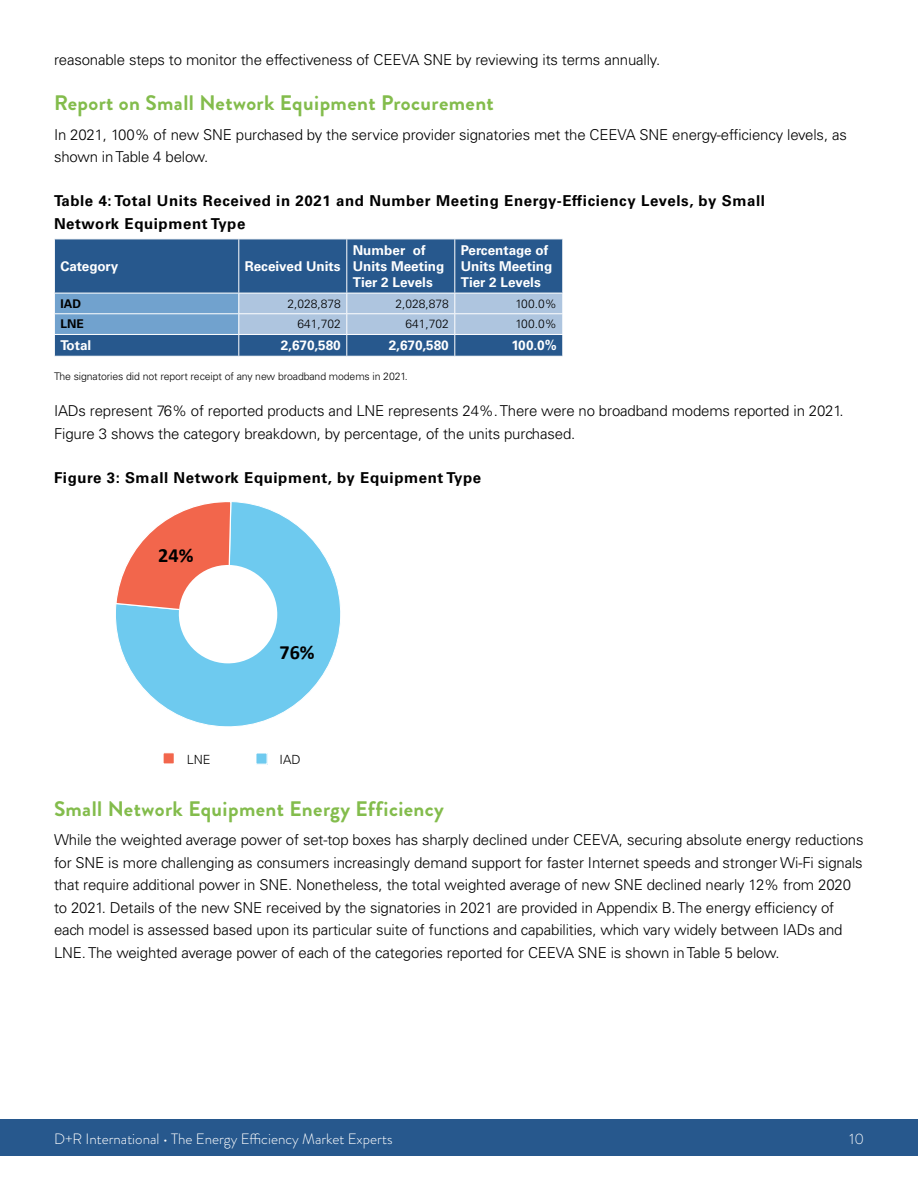
<style>
.page{position:relative;width:918px;height:1188px;background:#fff}
.page>*{position:absolute;margin:0;border:0;box-sizing:border-box;transform-origin:0 0}
.Heading_3{font:700 21px "Brandon Grotesque";letter-spacing:.02em;color:#83bc4c}
.t1{font:700 20.25px "Calibri";color:#000}
.Body_Text{font:300 15px/22.5px "Univers LT Std";letter-spacing:-.01em;color:#000}
.figure_table_head{font:700 15px/22.5px "Univers LT Std";letter-spacing:.04em;color:#000}
.t2{font:300 15px "Brandon Grotesque";color:#fff}
.t3{font:700 13.5px/16.2px "Univers LT Std";color:#fff}
.t4{font:300 12.6px "Univers LT Std";color:#000}
.Notes{font:300 12px "Univers LT Std";color:#000}
.Y_Axis_Titles{font:700 12px "Univers LT Std";color:#000}
.t5{font:300 10.5px "Univers LT Std";letter-spacing:-.01em;color:#000}
</style>
<div class="page">
<div style="left:0;top:1120px;width:918px;height:36px;background:#27588d"></div>
<div style="left:55px;top:240px;width:507px;height:53px;background:#27588d"></div>
<hr style="left:238px;top:239px;width:1px;height:54px;background:#fff">
<hr style="left:346px;top:239px;width:1px;height:54px;background:#fff">
<hr style="left:454px;top:239px;width:1px;height:54px;background:#fff">
<svg style="left:54px;top:293px;width:509px;height:63px;background:#789cc2"></svg>
<svg style="left:128px;top:514px;width:213px;height:213px"></svg>
<svg style="left:116px;top:502px;width:162px;height:162px"></svg>
<div style="left:163px;top:753px;width:11px;height:11px;background:#f2664c"></div>
<div style="left:162px;top:752px;width:13px;height:13px;border:1px solid #fff"></div>
<div style="left:256px;top:753px;width:11px;height:11px;background:#6ecaef"></div>
<div style="left:255px;top:752px;width:13px;height:13px;border:1px solid #fff"></div>
<p class="Body_Text" style="left:54px;top:48px;width:608px">reasonable steps to monitor the effectiveness of CEEVA SNE by reviewing its terms annually.</p>
<p class="Heading_3" style="left:54px;top:88px;width:441px">Report on Small Network Equipment Procurement</p>
<p class="Body_Text" style="left:54px;top:123px;width:794px">In 2021, 100% of new SNE purchased by the service provider signatories met the CEEVA SNE energy-efficiency levels, as shown in Table 4 below.</p>
<p class="figure_table_head" style="left:54px;top:190px;width:712px">Table 4: Total Units Received in 2021 and Number Meeting Energy-Efficiency Levels, by Small<br>Network Equipment Type</p>
<p class="t3" style="left:60px;top:258px;width:59px">Category</p>
<p class="t3" style="left:245px;top:258px;width:97px">Received Units</p>
<p class="t3" style="left:353px;top:242px;width:93px">Number of<br>Units Meeting<br>Tier 2 Levels</p>
<p class="t3" style="left:461px;top:242px;width:93px">Percentage of<br>Units Meeting<br>Tier 2 Levels</p>
<p class="Y_Axis_Titles" style="left:60px;top:297px;width:22px">IAD</p>
<p class="Notes" style="left:287px;top:296px;width:55px">2,028,878</p>
<p class="Notes" style="left:395px;top:296px;width:55px">2,028,878</p>
<p class="Notes" style="left:515px;top:296px;width:43px">100.0%</p>
<p class="Y_Axis_Titles" style="left:60px;top:317px;width:25px">LNE</p>
<p class="Notes" style="left:297px;top:317px;width:45px">641,702</p>
<p class="Notes" style="left:405px;top:317px;width:45px">641,702</p>
<p class="Notes" style="left:515px;top:317px;width:43px">100.0%</p>
<p class="t3" style="left:60px;top:337px;width:32px">Total</p>
<p class="t3" style="left:281px;top:337px;width:62px">2,670,580</p>
<p class="t3" style="left:389px;top:337px;width:62px">2,670,580</p>
<p class="t3" style="left:512px;top:337px;width:47px">100.0%</p>
<p class="t5" style="left:54px;top:370px;width:355px">The signatories did not report receipt of any new broadband modems in 2021.</p>
<p class="Body_Text" style="left:54px;top:399px;width:791px">IADs represent 76% of reported products and LNE represents 24%. There were no broadband modems reported in 2021.<br>Figure 3 shows the category breakdown, by percentage, of the units purchased.</p>
<p class="figure_table_head" style="left:54px;top:466px;width:429px">Figure 3: Small Network Equipment, by Equipment Type</p>
<p class="t1" style="left:158px;top:541px;width:37px">24%</p>
<p class="t1" style="left:279px;top:638px;width:37px">76%</p>
<p class="t4" style="left:187px;top:751px;width:25px">LNE</p>
<p class="t4" style="left:280px;top:752px;width:23px">IAD</p>
<p class="Heading_3" style="left:54px;top:794px;width:392px">Small Network Equipment Energy Efficiency</p>
<p class="Body_Text" style="left:54px;top:829px;width:811px">While the weighted average power of set-top boxes has sharply declined under CEEVA, securing absolute energy reductions for SNE is more challenging as consumers increasingly demand support for faster Internet speeds and stronger Wi-Fi signals that require additional power in SNE. Nonetheless, the total weighted average of new SNE declined nearly 12% from 2020 to 2021. Details of the new SNE received by the signatories in 2021 are provided in Appendix B. The energy efficiency of each model is assessed based upon its particular suite of functions and capabilities, which vary widely between IADs and LNE. The weighted average power of each of the categories reported for CEEVA SNE is shown in Table 5 below.</p>
<p class="t2" style="left:54px;top:1128px;width:340px">D+R International • The Energy Efficiency Market Experts</p>
<p class="t2" style="left:850px;top:1128px;width:16px">10</p>
</div>
